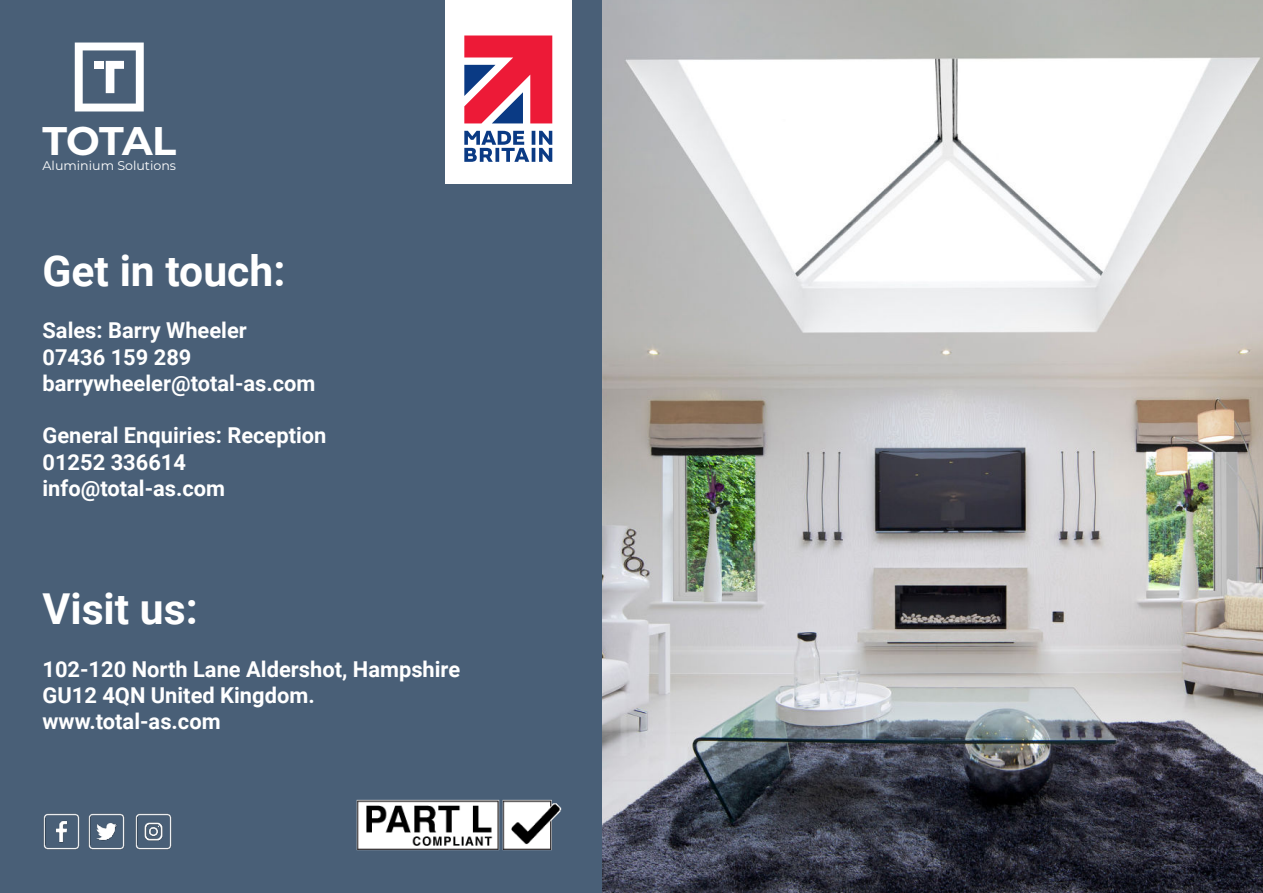
<style>
.page{position:relative;width:1263px;height:893px;background:#fff}
.page>*{position:absolute;margin:0;border:0;box-sizing:border-box;transform-origin:0 0}
.t1{font:700 42.6px "Roboto";color:#fff}
.t2{font:700 39.9px "Montserrat";letter-spacing:-.02em;color:#fff}
.t3{font:700 21.9px/26.2px "Roboto";color:#fff}
.t4{font:12.6px "Montserrat";color:#fff}
</style>
<div class="page">
<div style="left:0;top:0;width:603px;height:893px;background:#495f77"></div>
<img style="left:43px;top:813px;width:37px;height:37px">
<img style="left:88px;top:813px;width:37px;height:37px">
<img style="left:135px;top:813px;width:37px;height:37px">
<svg style="left:75px;top:43px;width:69px;height:68px"></svg>
<div style="left:94px;top:61px;width:9px;height:8px;background:#fff"></div>
<img style="left:356px;top:800px;width:205px;height:50px">
<div style="left:445px;top:0;width:126px;height:184px;background:#fff"></div>
<svg style="left:464px;top:36px;width:88px;height:87px"></svg>
<svg style="left:464px;top:131px;width:88px;height:31px"></svg>
<img style="left:603px;top:0;width:660px;height:893px">
<h2 class="t2" style="left:42px;top:118px;width:135px">TOTAL</h2>
<p class="t4" style="left:43px;top:158px;width:135px">Aluminium Solutions</p>
<h1 class="t1" style="left:43px;top:253px;width:244px">Get in touch:</h1>
<p class="t3" style="left:43px;top:319px;width:274px">Sales: Barry Wheeler<br>07436 159 289 barrywheeler@total-as.com</p>
<p class="t3" style="left:43px;top:424px;width:285px">General Enquiries: Reception<br>01252 336614 info@total-as.com</p>
<h1 class="t1" style="left:43px;top:592px;width:157px">Visit us:</h1>
<p class="t3" style="left:43px;top:658px;width:419px">102-120 North Lane Aldershot, Hampshire<br>GU12 4QN United Kingdom. www.total-as.com</p>
</div>
